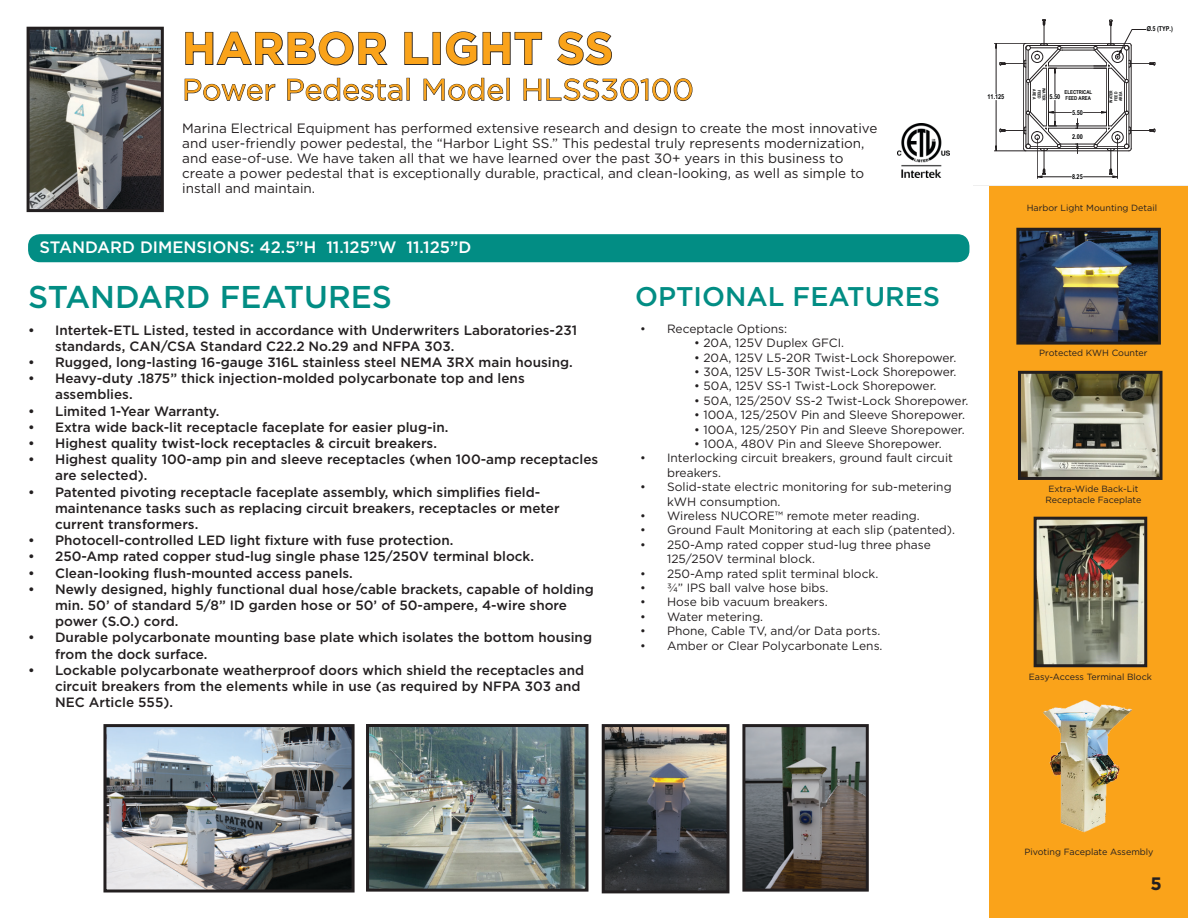
<style>
.page{position:relative;width:1188px;height:918px;background:#fff}
.page>*{position:absolute;margin:0;border:0;box-sizing:border-box;transform-origin:0 0}
.t1{font:700 45px "Gotham";color:#faa31a}
.t2{font:500 31.5px "Gotham";color:#028d84}
.t3{font:30px "Gotham";color:#faa31a}
.t4{font:500 27px "Gotham";color:#028d84}
.t5{font:700 18px "Gotham";color:#231f20}
.t6{font:500 16.5px "Gotham";color:#fff}
.t7{font:500 13.5px/16.2px "Gotham";color:#231f20}
.t8{font:13.5px/15px "Gotham";color:#231f20}
.t9{font:12px/14.4px "Gotham";color:#231f20}
.t10{font:9px "Gotham";color:#231f20}
.t11{font:700 6.75px "Arial Narrow";color:#020304}
.t12{font:700 5.4px/6.4px "Arial Narrow";color:#020304}
.t13{font:700 4.2px/4.9px "Arial Narrow";color:#020304;text-align:center}
</style>
<div class="page">
<div style="left:989px;top:0;width:199px;height:918px;background:#faa31a"></div>
<div style="left:974px;top:0;width:214px;height:186px;background:#fff"></div>
<svg style="left:185px;top:31px;width:203px;height:35px"></svg>
<svg style="left:404px;top:31px;width:25px;height:34px"></svg>
<div style="left:432px;top:32px;width:9px;height:33px;border:2px solid #231f20"></div>
<svg style="left:445px;top:31px;width:98px;height:35px"></svg>
<svg style="left:557px;top:31px;width:55px;height:35px"></svg>
<svg style="left:185px;top:79px;width:90px;height:22px"></svg>
<svg style="left:287px;top:78px;width:115px;height:23px"></svg>
<div style="left:407px;top:78px;width:3px;height:22px;border:1px solid #231f20"></div>
<svg style="left:424px;top:78px;width:79px;height:23px"></svg>
<svg style="left:524px;top:78px;width:168px;height:23px"></svg>
<div style="left:28px;top:234px;width:941px;height:28px;background:#028d84;border-radius:12px"></div>
<img style="left:1020px;top:232px;width:137px;height:109px">
<div style="left:1016px;top:228px;width:145px;height:117px;border:3px solid #231f20"></div>
<img style="left:1038px;top:521px;width:105px;height:142px">
<div style="left:1034px;top:517px;width:113px;height:150px;border:3px solid #231f20"></div>
<img style="left:1042px;top:700px;width:91px;height:133px">
<img style="left:1022px;top:375px;width:136px;height:101px">
<div style="left:1018px;top:371px;width:144px;height:109px;border:3px solid #231f20"></div>
<svg style="left:974px;top:19px;width:214px;height:167px"></svg>
<img style="left:370px;top:728px;width:214px;height:160px">
<div style="left:366px;top:724px;width:222px;height:168px;border:3px solid #231f20"></div>
<img style="left:606px;top:728px;width:119px;height:161px">
<div style="left:602px;top:724px;width:127px;height:169px;border:3px solid #231f20"></div>
<img style="left:898px;top:123px;width:51px;height:55px">
<img style="left:31px;top:31px;width:129px;height:177px">
<div style="left:27px;top:27px;width:137px;height:185px;border:3px solid #231f20"></div>
<img style="left:107px;top:728px;width:244px;height:160px">
<div style="left:103px;top:724px;width:252px;height:168px;border:3px solid #231f20"></div>
<img style="left:746px;top:728px;width:119px;height:160px">
<div style="left:742px;top:724px;width:127px;height:168px;border:3px solid #231f20"></div>
<p class="t1" style="left:182px;top:18px;width:433px">HARBOR LIGHT SS</p>
<p class="t3" style="left:182px;top:70px;width:513px">Power Pedestal Model HLSS30100</p>
<p class="t8" style="left:182px;top:120px;width:697px">Marina Electrical Equipment has performed extensive research and design to create the most innovative and user-friendly power pedestal, the “Harbor Light SS.” This pedestal truly represents modernization, and ease-of-use. We have taken all that we have learned over the past 30+ years in this business to create a power pedestal that is exceptionally durable, practical, and clean-looking, as well as simple to install and maintain.</p>
<p class="t6" style="left:40px;top:237px;width:433px">STANDARD DIMENSIONS: 42.5”H 11.125”W 11.125”D</p>
<p class="t2" style="left:28px;top:276px;width:365px">STANDARD FEATURES</p>
<p class="t7" style="left:55px;top:322px;width:523px;text-indent:-27px">• Intertek-ETL Listed, tested in accordance with Underwriters Laboratories-231 standards, CAN/CSA Standard C22.2 No.29 and NFPA 303.</p>
<p class="t7" style="left:28px;top:354px;width:546px">• Rugged, long-lasting 16-gauge 316L stainless steel NEMA 3RX main housing.</p>
<p class="t7" style="left:55px;top:370px;width:471px;text-indent:-27px">• Heavy-duty .1875” thick injection-molded polycarbonate top and lens assemblies.</p>
<p class="t7" style="left:28px;top:403px;width:193px">• Limited 1-Year Warranty.</p>
<p class="t7" style="left:28px;top:419px;width:422px">• Extra wide back-lit receptacle faceplate for easier plug-in.</p>
<p class="t7" style="left:28px;top:435px;width:410px">• Highest quality twist-lock receptacles &amp; circuit breakers.</p>
<p class="t7" style="left:55px;top:451px;width:545px;text-indent:-27px">• Highest quality 100-amp pin and sleeve receptacles (when 100-amp receptacles are selected).</p>
<p class="t7" style="left:55px;top:484px;width:506px;text-indent:-27px">• Patented pivoting receptacle faceplate assembly, which simplifies field&shy;maintenance tasks such as replacing circuit breakers, receptacles or meter current transformers.</p>
<p class="t7" style="left:28px;top:532px;width:427px">• Photocell-controlled LED light fixture with fuse protection.</p>
<p class="t7" style="left:28px;top:548px;width:508px">• 250-Amp rated copper stud-lug single phase 125/250V terminal block.</p>
<p class="t7" style="left:28px;top:565px;width:326px">• Clean-looking flush-mounted access panels.</p>
<p class="t7" style="left:55px;top:581px;width:540px;text-indent:-27px">• Newly designed, highly functional dual hose/cable brackets, capable of holding min. 50’ of standard 5/8” ID garden hose or 50’ of 50-ampere, 4-wire shore power (S.O.) cord.</p>
<p class="t7" style="left:55px;top:629px;width:539px;text-indent:-27px">• Durable polycarbonate mounting base plate which isolates the bottom housing from the dock surface.</p>
<p class="t7" style="left:55px;top:662px;width:531px;text-indent:-27px">• Lockable polycarbonate weatherproof doors which shield the receptacles and circuit breakers from the elements while in use (as required by NFPA 303 and<br>NEC Article 555).</p>
<p class="t4" style="left:635px;top:279px;width:306px">OPTIONAL FEATURES</p>
<p class="t9" style="left:640px;top:321px;width:149px">• Receptacle Options:</p>
<p class="t9" style="left:694px;top:336px;width:152px">• 20A, 125V Duplex GFCI.</p>
<p class="t9" style="left:694px;top:350px;width:264px">• 20A, 125V L5-20R Twist-Lock Shorepower.</p>
<p class="t9" style="left:694px;top:364px;width:264px">• 30A, 125V L5-30R Twist-Lock Shorepower.</p>
<p class="t9" style="left:694px;top:379px;width:244px">• 50A, 125V SS-1 Twist-Lock Shorepower.</p>
<p class="t9" style="left:694px;top:393px;width:276px">• 50A, 125/250V SS-2 Twist-Lock Shorepower.</p>
<p class="t9" style="left:694px;top:408px;width:272px">• 100A, 125/250V Pin and Sleeve Shorepower.</p>
<p class="t9" style="left:694px;top:422px;width:272px">• 100A, 125/250Y Pin and Sleeve Shorepower.</p>
<p class="t9" style="left:694px;top:436px;width:249px">• 100A, 480V Pin and Sleeve Shorepower.</p>
<p class="t9" style="left:667px;top:451px;width:287px;text-indent:-27px">• Interlocking circuit breakers, ground fault circuit breakers.</p>
<p class="t9" style="left:667px;top:480px;width:286px;text-indent:-27px">• Solid-state electric monitoring for sub-metering kWH consumption.</p>
<p class="t9" style="left:640px;top:508px;width:281px">• Wireless NUCORE™ remote meter reading.</p>
<p class="t9" style="left:640px;top:523px;width:316px">• Ground Fault Monitoring at each slip (patented).</p>
<p class="t9" style="left:667px;top:537px;width:265px;text-indent:-27px">• 250-Amp rated copper stud-lug three phase<br>125/250V terminal block.</p>
<p class="t9" style="left:640px;top:566px;width:240px">• 250-Amp rated split terminal block.</p>
<p class="t9" style="left:640px;top:580px;width:190px">• ¾” IPS ball valve hose bibs.</p>
<p class="t9" style="left:640px;top:595px;width:189px">• Hose bib vacuum breakers.</p>
<p class="t9" style="left:640px;top:609px;width:125px">• Water metering.</p>
<p class="t9" style="left:640px;top:624px;width:242px">• Phone, Cable TV, and/or Data ports.</p>
<p class="t9" style="left:640px;top:638px;width:244px">• Amber or Clear Polycarbonate Lens.</p>
<p class="t11" style="left:988px;top:92px;width:18px">11.125</p>
<p class="t13" style="left:1047px;top:88px;width:14px;rotate:90deg">WATER</p>
<p class="t13" style="left:1037px;top:89px;width:11px;rotate:90deg">AREA</p>
<p class="t13" style="left:1042px;top:90px;width:11px;rotate:90deg">FEED</p>
<p class="t12" style="left:1064px;top:88px;width:29px">ELECTRICAL<br>FEED AREA</p>
<p class="t13" style="left:1108px;top:103px;width:14px;rotate:-90deg">WATER<br>FEED<br>AREA</p>
<p class="t11" style="left:1050px;top:92px;width:12px">5.50</p>
<p class="t11" style="left:1072px;top:107px;width:12px">5.50</p>
<p class="t11" style="left:1072px;top:131px;width:12px">2.00</p>
<p class="t11" style="left:1072px;top:172px;width:12px">8.25</p>
<p class="t11" style="left:1147px;top:24px;width:28px">Ø.5 (TYP.)</p>
<p class="t10" style="left:1027px;top:202px;width:132px">Harbor Light Mounting Detail</p>
<p class="t10" style="left:1039px;top:347px;width:110px">Protected KWH Counter</p>
<p class="t10" style="left:1048px;top:483px;width:92px">Extra-Wide Back-Lit</p>
<p class="t10" style="left:1045px;top:494px;width:97px">Receptacle Faceplate</p>
<p class="t10" style="left:1029px;top:671px;width:125px">Easy-Access Terminal Block</p>
<p class="t10" style="left:1024px;top:846px;width:131px">Pivoting Faceplate Assembly</p>
<p class="t5" style="left:1151px;top:872px;width:13px">5</p>
</div>
